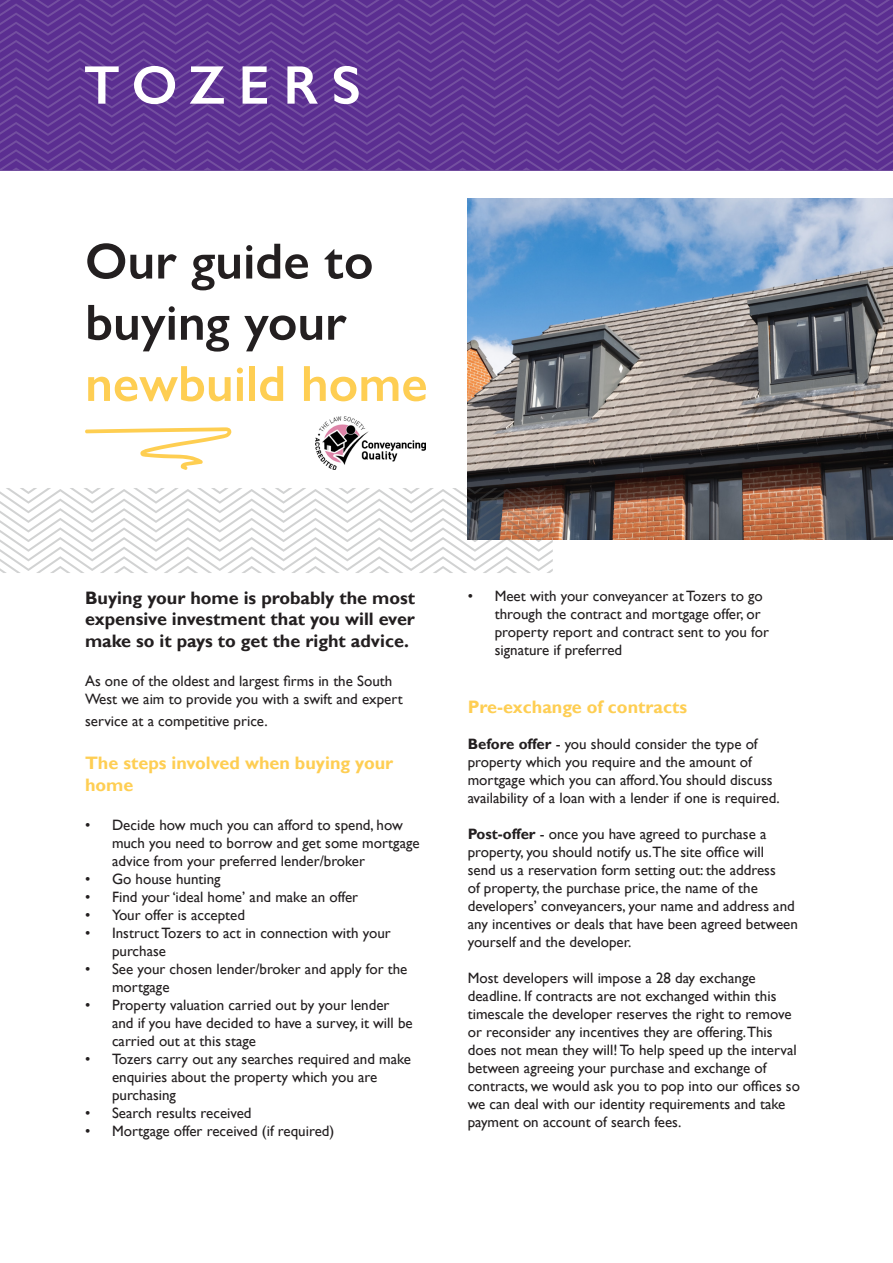
<style>
.page{position:relative;width:893px;height:1263px;background:#fff}
.page>*{position:absolute;margin:0;border:0;box-sizing:border-box;transform-origin:0 0}
.t1{font:600 51px/61.2px "Gill Sans Nova";color:#231f20}
.t2{font:700 18px/21.6px "Gill Sans";color:#231f20;text-align:justify}
.t3{font:700 18px/21.6px "Gill Sans";color:#fece53}
.t4{font:15px/18px "Gill Sans";color:#231f20}
.s1{color:#fece53}
.s2{font-weight:700}
</style>
<div class="page">
<svg style="left:0;top:0;width:893px;height:171px;background:#643a96"></svg>
<svg style="left:85px;top:427px;width:147px;height:43px"></svg>
<img style="left:468px;top:199px;width:425px;height:340px">
<svg style="left:0;top:488px;width:553px;height:85px"></svg>
<img style="left:315px;top:417px;width:110px;height:53px">
<p class="t1" style="left:85px;top:230px;width:344px">Our guide to buying your <span class="s1">newbuild home</span></p>
<p class="t2" style="left:85px;top:587px;width:332px">Buying your home is probably the most expensive investment that you will ever make so it pays to get the right advice.</p>
<p class="t4" style="left:85px;top:672px;width:319px">As one of the oldest and largest firms in the South<br>West we aim to provide you with a swift and expert</p>
<p class="t4" style="left:85px;top:712px;width:184px">service at a competitive price.</p>
<p class="t3" style="left:85px;top:753px;width:310px">The steps involved when buying your home</p>
<p class="t4" style="left:112px;top:816px;width:309px;text-indent:-27px">• Decide how much you can afford to spend, how much you need to borrow and get some mortgage advice from your preferred lender/broker</p>
<p class="t4" style="left:85px;top:870px;width:137px">• Go house hunting</p>
<p class="t4" style="left:85px;top:888px;width:275px">• Find your ‘ideal home’ and make an offer</p>
<p class="t4" style="left:85px;top:906px;width:162px">• Your offer is accepted</p>
<p class="t4" style="left:112px;top:924px;width:280px;text-indent:-27px">• Instruct Tozers to act in connection with your purchase</p>
<p class="t4" style="left:112px;top:960px;width:297px;text-indent:-27px">• See your chosen lender/broker and apply for the mortgage</p>
<p class="t4" style="left:112px;top:996px;width:302px;text-indent:-27px">• Property valuation carried out by your lender and if you have decided to have a survey, it will be carried out at this stage</p>
<p class="t4" style="left:112px;top:1050px;width:301px;text-indent:-27px">• Tozers carry out any searches required and make enquiries about the property which you are purchasing</p>
<p class="t4" style="left:85px;top:1104px;width:168px">• Search results received</p>
<p class="t4" style="left:85px;top:1122px;width:251px">• Mortgage offer received (if required)</p>
<p class="t4" style="left:495px;top:588px;width:276px;text-indent:-27px">• Meet with your conveyancer at Tozers to go through the contract and mortgage offer, or property report and contract sent to you for signature if preferred</p>
<p class="t3" style="left:468px;top:697px;width:221px">Pre-exchange of contracts</p>
<p class="t4" style="left:468px;top:735px;width:313px"><span class="s2">Before offer</span> - you should consider the type of property which you require and the amount of mortgage which you can afford.You should discuss availability of a loan with a lender if one is required.</p>
<p class="t4" style="left:468px;top:825px;width:332px"><span class="s2">Post-offer</span> - once you have agreed to purchase a property, you should notify us.The site office will<br>send us a reservation form setting out: the address<br>of property, the purchase price, the name of the developers’ conveyancers, your name and address and any incentives or deals that have been agreed between yourself and the developer.</p>
<p class="t4" style="left:468px;top:969px;width:334px">Most developers will impose a 28 day exchange deadline. If contracts are not exchanged within this timescale the developer reserves the right to remove or reconsider any incentives they are offering.This does not mean they will! To help speed up the interval between agreeing your purchase and exchange of contracts, we would ask you to pop into our offices so we can deal with our identity requirements and take payment on account of search fees.</p>
</div>
